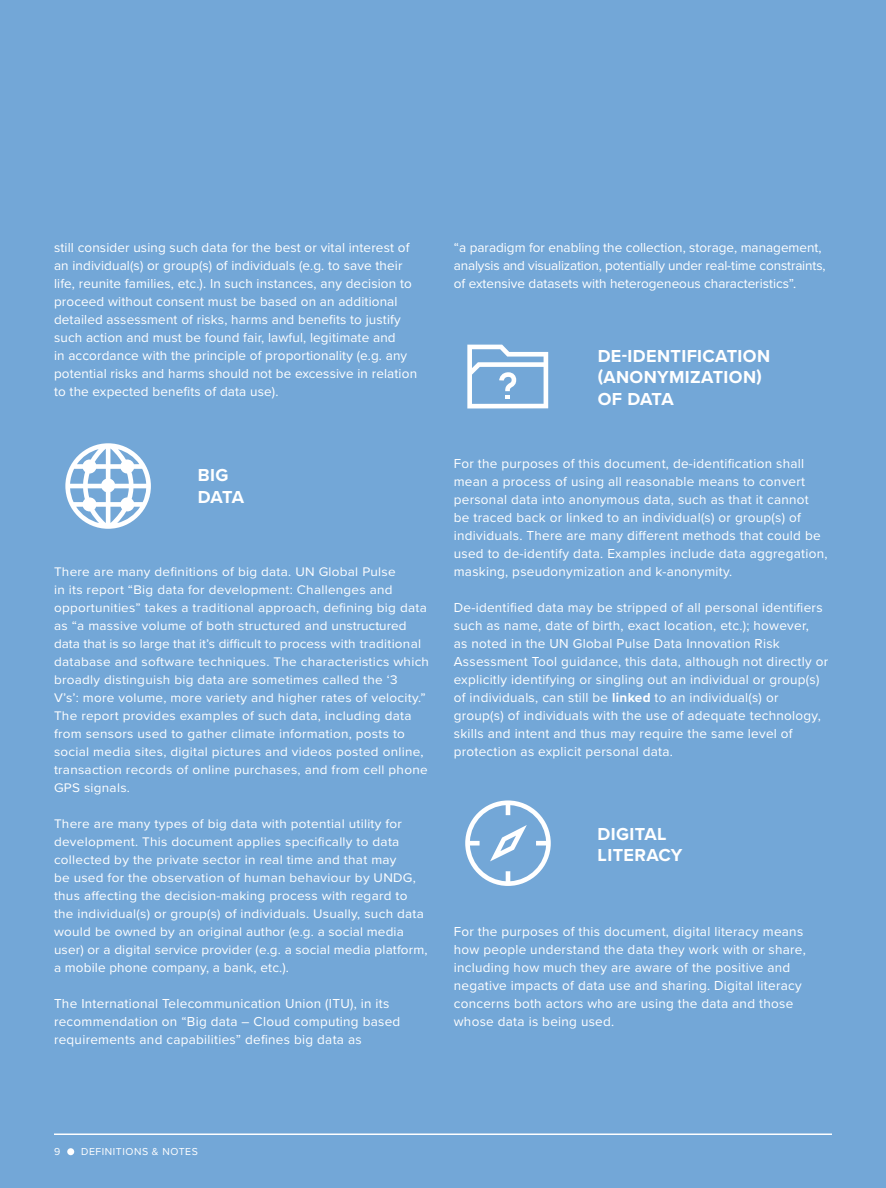
<style>
.page{position:relative;width:886px;height:1188px;background:#73a7d7}
.page>*{position:absolute;margin:0;border:0;box-sizing:border-box;transform-origin:0 0}
.t1{font:700 18px/21.6px "Proxima Nova";letter-spacing:.02em;color:#fff}
.t2{font:13.5px/18px "Proxima Nova";letter-spacing:.02em;color:#fff}
.t3{font:13.5px/18px "Proxima Nova";color:#fff}
.t4{font:12.9px/18px "Proxima Nova";letter-spacing:.02em;color:#fff;scale:1.04 1}
.t5{font:10.5px "Proxima Nova";letter-spacing:.05em;color:#fff}
.s1{font-size:12.9px}
.s2{font-weight:700}
</style>
<div class="page">
<hr style="left:54px;top:1134px;width:778px;height:1px;background:#fff">
<div style="left:67px;top:1148px;width:7px;height:7px;background:#fff;border-radius:50%"></div>
<svg style="left:65px;top:443px;width:86px;height:86px"></svg>
<svg style="left:465px;top:800px;width:86px;height:86px"></svg>
<svg style="left:467px;top:345px;width:81px;height:64px"></svg>
<p class="t2" style="left:54px;top:238px;width:364px">still consider using such data for the best or vital interest of an individual(s) or group(s) of individuals (e.g. to save their life, reunite families, etc.). In such instances, any decision to proceed without consent must be based on an additional detailed assessment of risks, harms and benefits to justify such action and must be found fair, lawful, legitimate and<br>in accordance with the principle of proportionality (e.g. any potential risks and harms should not be excessive in relation to the expected benefits of data use).</p>
<h1 class="t1" style="left:198px;top:464px;width:48px">BIG<br>DATA</h1>
<p class="t4" style="left:54px;top:562px;width:362px">There are many definitions of big data. UN Global Pulse<br>in its report “Big data for development: Challenges and opportunities” takes a traditional approach, defining big data as “a massive volume of both structured and unstructured data that is so large that it’s difficult to process with traditional database and software techniques. The characteristics which broadly distinguish big data are sometimes called the ‘3<br>V’s’: more volume, more variety and higher rates of velocity.” The report provides examples of such data, including data from sensors used to gather climate information, posts to social media sites, digital pictures and videos posted online, transaction records of online purchases, and from cell phone GPS signals.</p>
<p class="t4" style="left:54px;top:814px;width:361px">There are many types of big data with potential utility for development. This document applies specifically to data collected by the private sector in real time and that may<br>be used for the observation of human behaviour by UNDG, thus affecting the decision-making process with regard to the individual(s) or group(s) of individuals. Usually, such data would be owned by an original author (e.g. a social media user) or a digital service provider (e.g. a social media platform,</p>
<p class="t2" style="left:54px;top:958px;width:236px"><span class="s1">a</span> mobile phone company, a bank, etc.).</p>
<p class="t2" style="left:54px;top:994px;width:348px">The International Telecommunication Union (ITU), in its recommendation on “Big data – Cloud computing based requirements and capabilities” defines big data as</p>
<p class="t3" style="left:454px;top:238px;width:373px">“a paradigm for enabling the collection, storage, management, analysis and visualization, potentially under real-time constraints, of extensive datasets with heterogeneous characteristics”.</p>
<h1 class="t1" style="left:597px;top:345px;width:174px">DE-IDENTIFICATION (ANONYMIZATION)<br>OF DATA</h1>
<p class="t2" style="left:454px;top:454px;width:375px">For the purposes of this document, de-identification shall mean a process of using all reasonable means to convert personal data into anonymous data, such as that it cannot be traced back or linked to an individual(s) or group(s) of individuals. There are many different methods that could be used to de-identify data. Examples include data aggregation, masking, pseudonymization and k-anonymity.</p>
<p class="t2" style="left:454px;top:598px;width:376px">De-identified data may be stripped of all personal identifiers such as name, date of birth, exact location, etc.); however,<br>as noted in the UN Global Pulse Data Innovation Risk Assessment Tool guidance, this data, although not directly or explicitly identifying or singling out an individual or group(s) of individuals, can still be <span class="s2">linked</span> to an individual(s) or group(s) of individuals with the use of adequate technology, skills and intent and thus may require the same level of protection as explicit personal data.</p>
<h1 class="t1" style="left:597px;top:822px;width:86px">DIGITAL<br>LITERACY</h1>
<p class="t2" style="left:454px;top:922px;width:353px">For the purposes of this document, digital literacy means how people understand the data they work with or share, including how much they are aware of the positive and negative impacts of data use and sharing. Digital literacy concerns both actors who are using the data and those whose data is being used.</p>
<p class="t5" style="left:54px;top:1144px;width:8px">9</p>
<p class="t5" style="left:81px;top:1144px;width:118px">DEFINITIONS &amp; NOTES</p>
</div>
